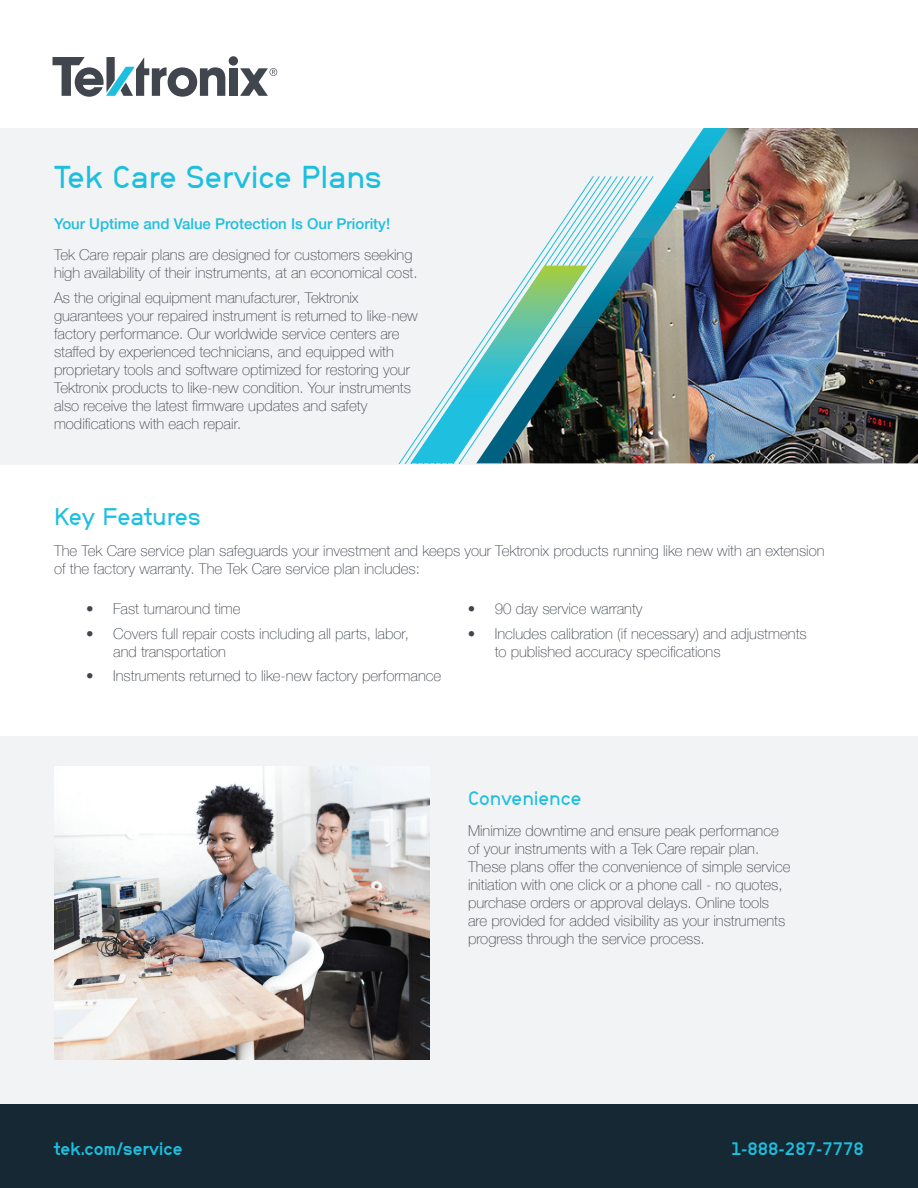
<style>
.page{position:relative;width:918px;height:1188px;background:#fff}
.page>*{position:absolute;margin:0;border:0;box-sizing:border-box;transform-origin:0 0}
.t1{font:31.5px "NB Grotesk Sem Bol";color:#1cbfdf}
.t2{font:24px "NB Grotesk Sem Bol";letter-spacing:-.005em;color:#1cbfdf}
.t3{font:19.5px "NB Grotesk Sem Bol";letter-spacing:-.005em;color:#1cbfdf}
.t4{font:700 18px "NB Grotesk";color:#1cbfdf}
.t5{font:100 15px/18px "Helvetica Neue";color:#41464e}
.t6{font:500 15px "Helvetica Neue CE";color:#1cbfdf}
</style>
<div class="page">
<img style="left:744px;top:128px;width:174px;height:335px">
<div style="left:0;top:128px;width:742px;height:337px;background:#f2f3f4"></div>
<div style="left:306px;top:176px;width:170px;height:287px;background:#f2f3f4"></div>
<div style="left:0;top:737px;width:918px;height:368px;background:#f2f3f4"></div>
<div style="left:0;top:1105px;width:918px;height:83px;background:#162833"></div>
<img style="left:54px;top:767px;width:376px;height:293px">
<svg style="left:410px;top:266px;width:66px;height:197px"></svg>
<img style="left:476px;top:128px;width:268px;height:335px">
<div style="left:229px;top:68px;width:8px;height:28px;background:#41464e"></div>
<div style="left:229px;top:56px;width:9px;height:10px;background:#41464e;border-radius:50%"></div>
<svg style="left:53px;top:57px;width:172px;height:40px"></svg>
<svg style="left:240px;top:68px;width:37px;height:28px"></svg>
<h1 class="t1" style="left:54px;top:159px;width:329px">Tek Care Service Plans</h1>
<p class="t6" style="left:54px;top:214px;width:338px">Your Uptime and Value Protection Is Our Priority!</p>
<p class="t5" style="left:54px;top:245px;width:365px">Tek Care repair plans are designed for customers seeking high availability of their instruments, at an economical cost.</p>
<p class="t5" style="left:54px;top:288px;width:365px">As the original equipment manufacturer, Tektronix guarantees your repaired instrument is returned to like-new factory performance. Our worldwide service centers are staffed by experienced technicians, and equipped with proprietary tools and software optimized for restoring your Tektronix products to like-new condition. Your instruments also receive the latest firmware updates and safety modifications with each repair.</p>
<h2 class="t2" style="left:54px;top:503px;width:149px">Key Features</h2>
<p class="t5" style="left:54px;top:541px;width:772px">The Tek Care service plan safeguards your investment and keeps your Tektronix products running like new with an extension of the factory warranty. The Tek Care service plan includes:</p>
<p class="t5" style="left:86px;top:599px;width:156px">• Fast turnaround time</p>
<p class="t5" style="left:113px;top:624px;width:297px;text-indent:-27px">• Covers full repair costs including all parts, labor, and transportation</p>
<p class="t5" style="left:86px;top:666px;width:357px">• Instruments returned to like-new factory performance</p>
<p class="t5" style="left:468px;top:599px;width:176px">• 90 day service warranty</p>
<p class="t5" style="left:495px;top:624px;width:313px;text-indent:-27px">• Includes calibration (if necessary) and adjustments to published accuracy specifications</p>
<h3 class="t3" style="left:468px;top:787px;width:115px">Convenience</h3>
<p class="t5" style="left:468px;top:821px;width:324px">Minimize downtime and ensure peak performance of your instruments with a Tek Care repair plan.<br>These plans offer the convenience of simple service initiation with one click or a phone call - no quotes, purchase orders or approval delays. Online tools are provided for added visibility as your instruments progress through the service process.</p>
<p class="t4" style="left:54px;top:1139px;width:130px">tek.com/service</p>
<p class="t4" style="left:731px;top:1139px;width:135px">1-888-287-7778</p>
</div>
